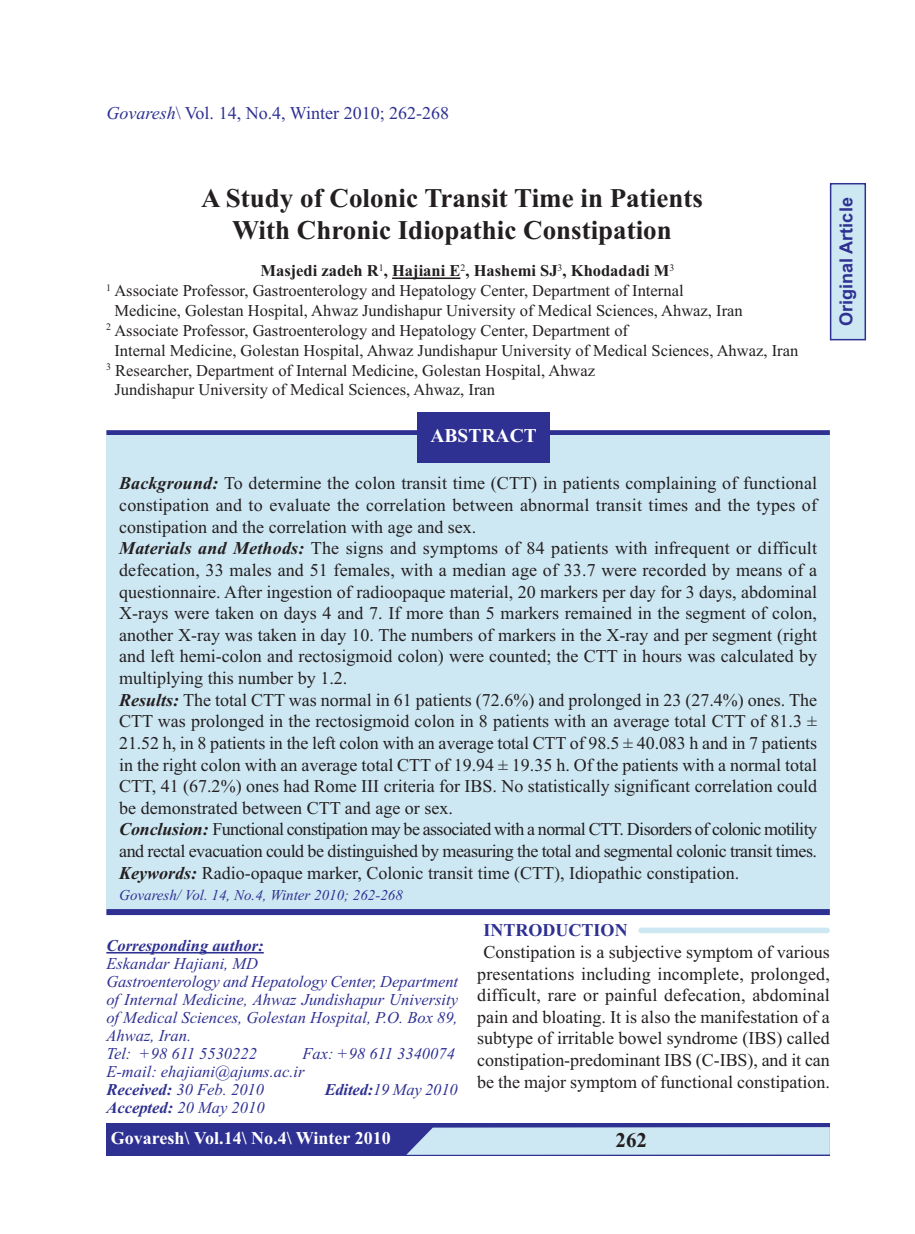
<style>
.page{position:relative;width:915px;height:1234px;background:#fff}
.page>*{position:absolute;margin:0;border:0;box-sizing:border-box;transform-origin:0 0}
.t1{font:700 27px/32.4px "Times New Roman";color:#231f20;text-align:center}
.t2{font:700 21px "Times New Roman";color:#231f20}
.t3{font:700 19.5px "Times New Roman";color:#fff}
.t4{font:18px/21.6px "Times New Roman";color:#231f20}
.t5{font:18px "Times New Roman";color:#2e3092}
.t6{font:700 18px "Times New Roman";color:#fff}
.t7{font:700 18px "Arial";color:#2e3092}
.t8{font:700 18px "Times New Roman";color:#2e3092}
.t9{font:16.5px "Times New Roman";color:#231f20}
.t10{font:italic 16.5px/18px "Times New Roman";color:#2e3092}
.t11{font:700 16.5px "Times New Roman";color:#231f20}
.t12{font:italic 700 16.5px "Times New Roman";color:#2e3092}
.t13{font:italic 15px "Times New Roman";color:#2e3092}
.s1{font-style:italic}
.s2{font-weight:700;font-style:italic}
.s3{font-weight:700}
.s4{font-weight:400}
</style>
<div class="page">
<hr style="left:392px;top:277px;width:68px;height:2px;background:#231f20">
<div style="left:106px;top:430px;width:723px;height:6px;background:#2e3092"></div>
<div style="left:106px;top:435px;width:723px;height:473px;background:#cee8f3"></div>
<div style="left:417px;top:412px;width:132px;height:51px;background:#2e3092"></div>
<svg style="left:106px;top:908px;width:723px;height:6px;background:#4a50a3"></svg>
<div style="left:831px;top:184px;width:33px;height:155px;background:#cee8f3"></div>
<div style="left:829px;top:183px;width:36px;height:157px;border:2px solid #2e3092"></div>
<div style="left:106px;top:1123px;width:723px;height:32px;background:#2e3092"></div>
<div style="left:407px;top:1127px;width:422px;height:27px;background:#cee8f3"></div>
<hr style="left:106px;top:951px;width:158px;height:2px;background:#2e3092">
<div style="left:638px;top:927px;width:191px;height:6px;background:#cee8f3;border-radius:3px"></div>
<p class="t5" style="left:106px;top:102px;width:344px"><span class="s1">Govaresh</span>\ Vol. 14, No.4, Winter 2010; 262-268</p>
<h1 class="t1" style="left:201px;top:181px;width:503px">A Study of Colonic Transit Time in Patients<br>With Chronic Idiopathic Constipation</h1>
<p class="t11" style="left:260px;top:261px;width:415px">Masjedi zadeh R<sup>1</sup>, Hajiani E<sup>2</sup>, Hashemi SJ<sup>3</sup>, Khodadadi M<sup>3</sup></p>
<p class="t9" style="left:106px;top:281px;width:578px"><sup>1</sup> Associate Professor, Gastroenterology and Hepatology Center, Department of Internal</p>
<p class="t9" style="left:114px;top:301px;width:629px">Medicine, Golestan Hospital, Ahwaz Jundishapur University of Medical Sciences, Ahwaz, Iran</p>
<p class="t9" style="left:106px;top:320px;width:523px"><sup>2</sup> Associate Professor, Gastroenterology and Hepatology Center, Department of</p>
<p class="t9" style="left:114px;top:340px;width:685px">Internal Medicine, Golestan Hospital, Ahwaz Jundishapur University of Medical Sciences, Ahwaz, Iran</p>
<p class="t9" style="left:106px;top:360px;width:490px"><sup>3</sup> Researcher, Department of Internal Medicine, Golestan Hospital, Ahwaz</p>
<p class="t9" style="left:114px;top:380px;width:382px">Jundishapur University of Medical Sciences, Ahwaz, Iran</p>
<p class="t3" style="left:430px;top:424px;width:108px">ABSTRACT</p>
<p class="t7" style="left:835px;top:326px;width:130px;rotate:-90deg">Original Article</p>
<p class="t4" style="left:119px;top:472px;width:699px"><span class="s2">Background:</span> To determine the colon transit time (CTT) in patients complaining of functional constipation and to evaluate the correlation between abnormal transit times and the types of constipation and the correlation with age and sex.<br><span class="s2">Materials and Methods:</span> The signs and symptoms of 84 patients with infrequent or difficult defecation, 33 males and 51 females, with a median age of 33.7 were recorded by means of a questionnaire. After ingestion of radioopaque material, 20 markers per day for 3 days, abdominal X-rays were taken on days 4 and 7. If more than 5 markers remained in the segment of colon, another X-ray was taken in day 10. The numbers of markers in the X-ray and per segment (right and left hemi-colon and rectosigmoid colon) were counted; the CTT in hours was calculated by multiplying this number by 1.2.<br><span class="s2">Results:</span> The total CTT was normal in 61 patients (72.6%) and prolonged in 23 (27.4%) ones. The CTT was prolonged in the rectosigmoid colon in 8 patients with an average total CTT of 81.3 ± 21.52 h, in 8 patients in the left colon with an average total CTT of 98.5 ± 40.083 h and in 7 patients in the right colon with an average total CTT of 19.94 ± 19.35 h. Of the patients with a normal total CTT, 41 (67.2%) ones had Rome III criteria for IBS. No statistically significant correlation could be demonstrated between CTT and age or sex.<br><span class="s2">Conclusion:</span> Functional constipation may be associated with a normal CTT. Disorders of colonic motility and rectal evacuation could be distinguished by measuring the total and segmental colonic transit times.<br><span class="s2">Keywords:</span> Radio-opaque marker, Colonic transit time (CTT), Idiopathic constipation.</p>
<p class="t13" style="left:119px;top:886px;width:285px">Govaresh/ Vol. 14, No.4, Winter 2010; 262-268</p>
<p class="t12" style="left:106px;top:935px;width:159px">Corresponding author:</p>
<p class="t10" style="left:106px;top:954px;width:353px">Eskandar Hajiani, MD<br>Gastroenterology and Hepatology Center, Department of Internal Medicine, Ahwaz Jundishapur University of Medical Sciences, Golestan Hospital, P.O. Box 89, Ahwaz, Iran.<br>Tel: +98 611 5530222</p>
<p class="t10" style="left:106px;top:1044px;width:350px;text-indent:196px">Fax: +98 611 3340074<br>E-mail: ehajiani@ajums.ac.ir<br><span class="s3">Received:</span> 30 Feb. 2010</p>
<p class="t10" style="left:324px;top:1080px;width:134px"><span class="s3">Edited:</span>19 May 2010</p>
<p class="t12" style="left:106px;top:1097px;width:160px">Accepted: <span class="s4">20 May 2010</span></p>
<p class="t8" style="left:483px;top:919px;width:146px">INTRODUCTION</p>
<p class="t4" style="left:477px;top:940px;width:354px;text-align:center">Constipation is a subjective symptom of various presentations including incomplete, prolonged, difficult, rare or painful defecation, abdominal pain and bloating. It is also the manifestation of a subtype of irritable bowel syndrome (IBS) called constipation-predominant IBS (C-IBS), and it can be the major symptom of functional constipation.</p>
<p class="t6" style="left:111px;top:1126px;width:281px">Govaresh\ Vol.14\ No.4\ Winter 2010</p>
<p class="t2" style="left:615px;top:1127px;width:33px">262</p>
</div>
